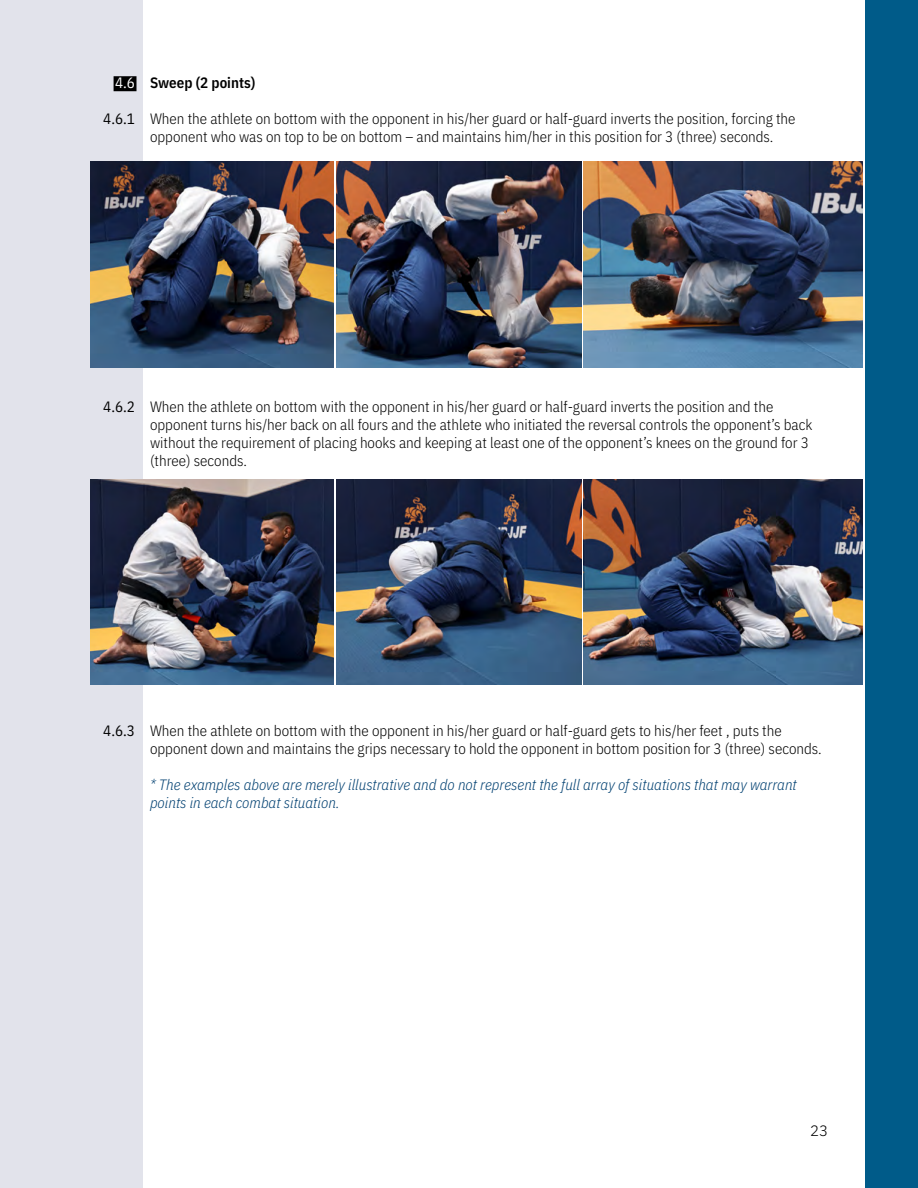
<style>
.page{position:relative;width:918px;height:1188px;background:#fff}
.page>*{position:absolute;margin:0;border:0;box-sizing:border-box;transform-origin:0 0}
.t1{font:300 15px/18px "IBM Plex Sans Cond";color:#000}
.t2{font:italic 300 15px/18px "IBM Plex Sans Cond";color:#004071}
.t3{font:15px "IBM Plex Sans Cond";color:#000}
.t4{font:600 15px "IBM Plex Sans Cond";color:#000}
.t5{font:15px "IBM Plex Sans Cond";color:#fff}
.t6{font:300 15px "IBM Plex Sans";color:#000}
</style>
<div class="page">
<div style="left:0;top:0;width:142px;height:1188px;background:#e2e3eb"></div>
<div style="left:114px;top:76px;width:23px;height:15px;background:#000"></div>
<div style="left:866px;top:0;width:52px;height:1188px;background:#005b89"></div>
<img style="left:90px;top:480px;width:244px;height:204px">
<img style="left:584px;top:479px;width:279px;height:206px">
<img style="left:337px;top:480px;width:244px;height:204px">
<img style="left:90px;top:162px;width:244px;height:205px">
<img style="left:584px;top:162px;width:279px;height:205px">
<img style="left:337px;top:162px;width:244px;height:205px">
<p class="t5" style="left:115px;top:71px;width:21px">4.6</p>
<p class="t3" style="left:103px;top:107px;width:33px">4.6.1</p>
<p class="t4" style="left:150px;top:71px;width:107px">Sweep (2 points)</p>
<p class="t1" style="left:150px;top:109px;width:647px">When the athlete on bottom with the opponent in his/her guard or half-guard inverts the position, forcing the opponent who was on top to be on bottom – and maintains him/her in this position for 3 (three) seconds.</p>
<p class="t3" style="left:103px;top:395px;width:33px">4.6.2</p>
<p class="t1" style="left:150px;top:397px;width:664px">When the athlete on bottom with the opponent in his/her guard or half-guard inverts the position and the opponent turns his/her back on all fours and the athlete who initiated the reversal controls the opponent’s back without the requirement of placing hooks and keeping at least one of the opponent’s knees on the ground for 3 (three) seconds.</p>
<p class="t3" style="left:103px;top:719px;width:33px">4.6.3</p>
<p class="t1" style="left:150px;top:721px;width:673px">When the athlete on bottom with the opponent in his/her guard or half-guard gets to his/her feet , puts the opponent down and maintains the grips necessary to hold the opponent in bottom position for 3 (three) seconds.</p>
<p class="t2" style="left:150px;top:775px;width:648px">* The examples above are merely illustrative and do not represent the full array of situations that may warrant points in each combat situation.</p>
<p class="t6" style="left:810px;top:1119px;width:19px">23</p>
</div>
